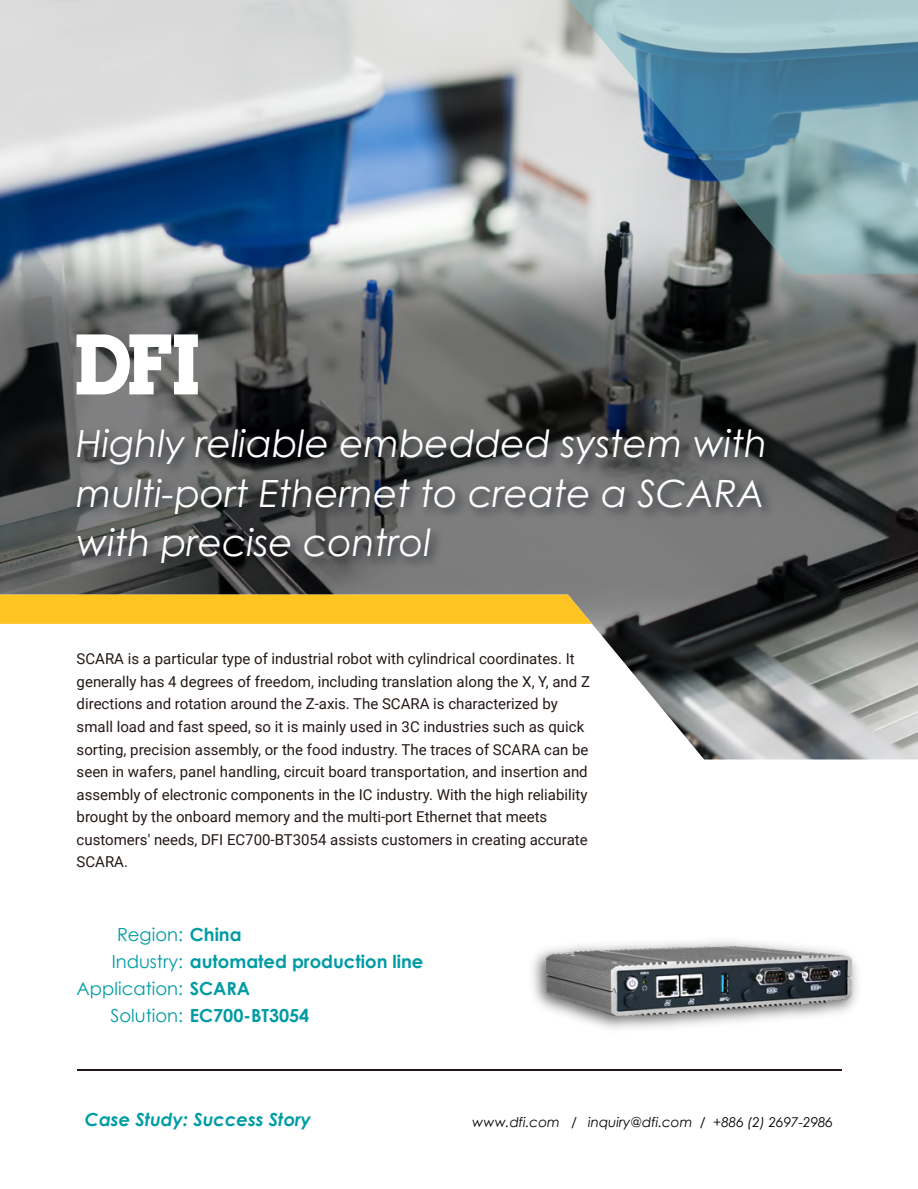
<style>
.page{position:relative;width:918px;height:1189px;background:#fff}
.page>*{position:absolute;margin:0;border:0;box-sizing:border-box;transform-origin:0 0}
.t1{font:italic 37.5px/49.5px "Century Gothic";color:#fff;text-align:justify}
.t2{font:700 18px "Century Gothic";color:#009ba5}
.t3{font:18px "Century Gothic";color:#009ba5}
.t4{font:italic 700 18px "Century Gothic";color:#009ca6}
.t5{font:15px/22.5px "Roboto";color:#231815}
.t6{font:italic 13.5px "Century Gothic";color:#000}
.s1{font-weight:700}
.s2{font-weight:400}
</style>
<div class="page">
<img style="left:0;top:0;width:918px;height:759px">
<hr style="left:77px;top:1068px;width:764px;height:2px;background:#231815">
<img style="left:68px;top:416px;width:727px;height:169px">
<div style="left:0;top:594px;width:592px;height:29px;background:#fec422"></div>
<svg style="left:569px;top:0;width:349px;height:274px;background:#86a5b0"></svg>
<svg style="left:77px;top:334px;width:121px;height:60px"></svg>
<img style="left:533px;top:941px;width:324px;height:88px">
<img style="left:546px;top:946px;width:306px;height:69px">
<h1 class="t1" style="left:77px;top:418px;width:692px">Highly reliable embedded system with multi-port Ethernet to create a SCARA with precise control</h1>
<p class="t5" style="left:77px;top:647px;width:515px">SCARA is a particular type of industrial robot with cylindrical coordinates. It generally has 4 degrees of freedom, including translation along the X, Y, and Z directions and rotation around the Z-axis. The SCARA is characterized by small load and fast speed, so it is mainly used in 3C industries such as quick sorting, precision assembly, or the food industry. The traces of SCARA can be seen in wafers, panel handling, circuit board transportation, and insertion and assembly of electronic components in the IC industry. With the high reliability brought by the onboard memory and the multi-port Ethernet that meets customers' needs, DFI EC700-BT3054 assists customers in creating accurate SCARA.</p>
<p class="t3" style="left:117px;top:921px;width:126px">Region: <span class="s1">China</span></p>
<p class="t2" style="left:112px;top:947px;width:313px"><span class="s2">Industry:</span> automated production line</p>
<p class="t3" style="left:77px;top:975px;width:175px">Application: <span class="s1">SCARA</span></p>
<p class="t2" style="left:110px;top:1001px;width:200px"><span class="s2">Solution:</span> EC700-BT3054</p>
<p class="t4" style="left:85px;top:1105px;width:228px">Case Study: Success Story</p>
<p class="t6" style="left:472px;top:1112px;width:362px">www.dfi.com / inquiry@dfi.com / +886 (2) 2697-2986</p>
</div>
